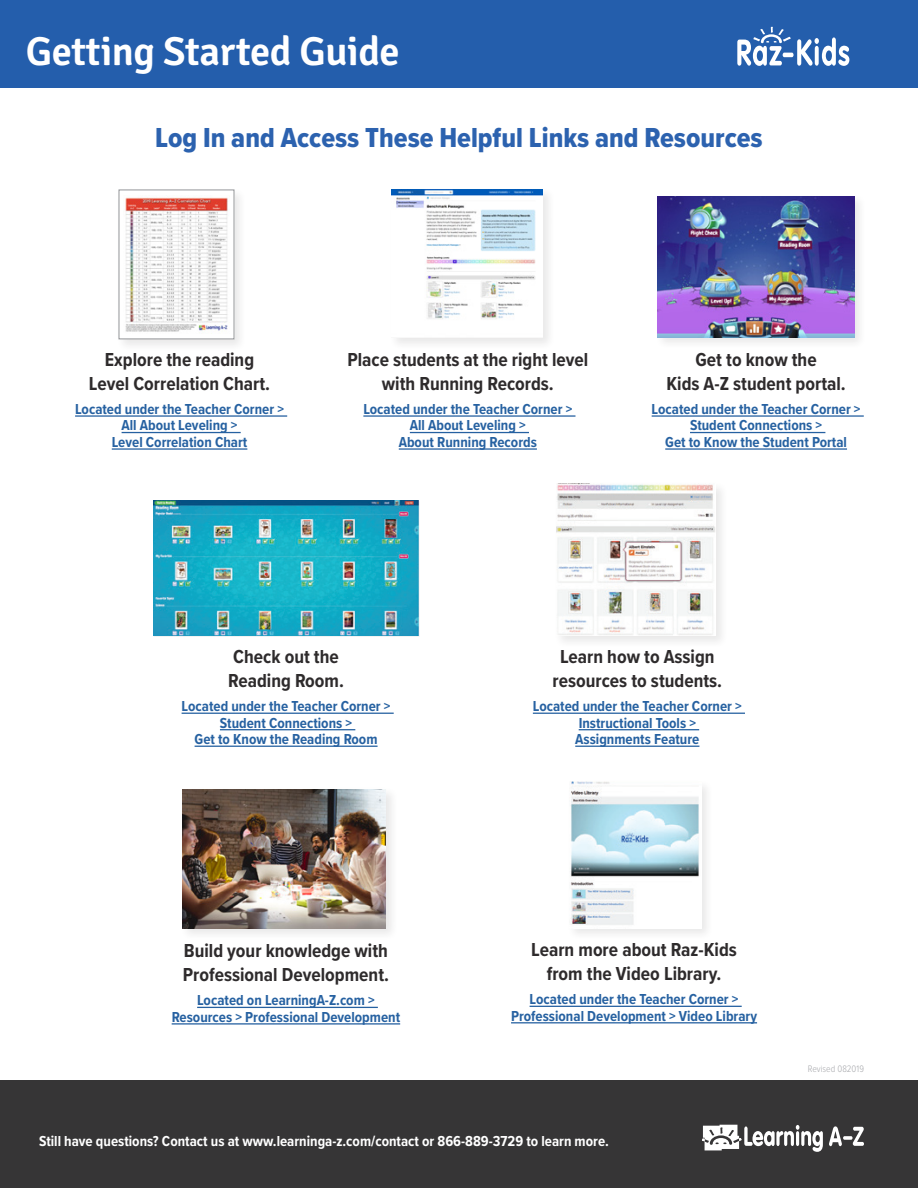
<style>
.page{position:relative;width:918px;height:1188px;background:#fff}
.page>*{position:absolute;margin:0;border:0;box-sizing:border-box;transform-origin:0 0}
.ParaHead_2{font:600 40.5px "Signika";letter-spacing:-.01em;color:#fff}
.ParaHead_2-2{font:28.5px "Proxima Nova Cond Extrabld";color:#2c62af}
.Body_2{font:700 19.5px/24px "Proxima Nova Cond";color:#2e2b2c;text-align:center}
.Body_2-2{font:700 15px/16.5px "Proxima Nova Cond";color:#2661a1;text-align:center}
.t1{font:700 15px "Proxima Nova Cond";color:#fff}
.t2{font:300 9.75px "Proxima Nova Cond";color:#a8a9ad}
</style>
<div class="page">
<hr style="left:75px;top:415px;width:212px;height:2px;background:#2661a1">
<hr style="left:122px;top:432px;width:119px;height:1px;background:#2661a1">
<hr style="left:112px;top:448px;width:135px;height:2px;background:#2661a1">
<hr style="left:182px;top:713px;width:212px;height:1px;background:#2661a1">
<hr style="left:220px;top:729px;width:135px;height:1px;background:#2661a1">
<hr style="left:195px;top:746px;width:183px;height:1px;background:#2661a1">
<hr style="left:530px;top:1006px;width:212px;height:1px;background:#2661a1">
<hr style="left:511px;top:1022px;width:246px;height:1px;background:#2661a1">
<hr style="left:363px;top:415px;width:213px;height:2px;background:#2661a1">
<hr style="left:410px;top:432px;width:119px;height:1px;background:#2661a1">
<hr style="left:399px;top:448px;width:138px;height:2px;background:#2661a1">
<hr style="left:533px;top:713px;width:212px;height:1px;background:#2661a1">
<hr style="left:579px;top:729px;width:120px;height:1px;background:#2661a1">
<hr style="left:575px;top:746px;width:124px;height:1px;background:#2661a1">
<hr style="left:652px;top:415px;width:212px;height:2px;background:#2661a1">
<hr style="left:690px;top:432px;width:135px;height:1px;background:#2661a1">
<hr style="left:665px;top:448px;width:182px;height:2px;background:#2661a1">
<hr style="left:197px;top:1007px;width:181px;height:1px;background:#2661a1">
<hr style="left:172px;top:1023px;width:228px;height:2px;background:#2661a1">
<div style="left:0;top:0;width:918px;height:88px;background:#245eac"></div>
<svg style="left:737px;top:27px;width:112px;height:39px"></svg>
<div style="left:116px;top:187px;width:131px;height:165px;background:#231f20;opacity:.1"></div>
<div style="left:119px;top:190px;width:115px;height:149px;background:#fff"></div>
<img style="left:125px;top:195px;width:103px;height:138px">
<div style="left:119px;top:190px;width:115px;height:149px;border:1px solid #939598"></div>
<div style="left:655px;top:193px;width:212px;height:157px;background:#231f20;opacity:.1"></div>
<img style="left:658px;top:196px;width:196px;height:141px">
<div style="left:154px;top:500px;width:266px;height:137px;background:#231f20;opacity:.1"></div>
<img style="left:154px;top:500px;width:264px;height:135px">
<div style="left:554px;top:481px;width:174px;height:167px;background:#231f20;opacity:.1"></div>
<img style="left:557px;top:484px;width:158px;height:151px">
<div style="left:180px;top:786px;width:218px;height:155px;background:#231f20;opacity:.1"></div>
<img style="left:183px;top:789px;width:203px;height:139px">
<div style="left:566px;top:778px;width:148px;height:162px;background:#231f20;opacity:.1"></div>
<img style="left:569px;top:781px;width:132px;height:147px">
<div style="left:389px;top:187px;width:166px;height:163px;background:#231f20;opacity:.1"></div>
<img style="left:392px;top:189px;width:151px;height:130px">
<div style="left:0;top:1080px;width:918px;height:108px;background:#363536"></div>
<svg style="left:702px;top:1125px;width:121px;height:27px"></svg>
<svg style="left:829px;top:1126px;width:13px;height:20px"></svg>
<svg style="left:843px;top:1136px;width:10px;height:4px"></svg>
<svg style="left:853px;top:1127px;width:11px;height:19px"></svg>
<p class="ParaHead_2" style="left:26px;top:28px;width:375px">Getting Started Guide</p>
<p class="ParaHead_2-2" style="left:155px;top:117px;width:609px">Log In and Access These Helpful Links and Resources</p>
<p class="Body_2" style="left:89px;top:347px;width:183px">Explore the reading<br>Level Correlation Chart.</p>
<p class="Body_2-2" style="left:75px;top:400px;width:210px">Located under the Teacher Corner &gt;<br>All About Leveling &gt;<br>Level Correlation Chart</p>
<p class="Body_2" style="left:347px;top:347px;width:242px">Place students at the right level with Running Records.</p>
<p class="Body_2-2" style="left:363px;top:400px;width:210px">Located under the Teacher Corner &gt;<br>All About Leveling &gt;<br>About Running Records</p>
<p class="Body_2" style="left:666px;top:347px;width:181px">Get to know the<br>Kids A-Z student portal.</p>
<p class="Body_2-2" style="left:652px;top:400px;width:210px">Located under the Teacher Corner &gt;<br>Student Connections &gt;<br>Get to Know the Student Portal</p>
<p class="Body_2" style="left:228px;top:644px;width:117px;text-align:left">Check out the<br>Reading Room.</p>
<p class="Body_2-2" style="left:182px;top:698px;width:210px">Located under the Teacher Corner &gt;<br>Student Connections &gt;<br>Get to Know the Reading Room</p>
<p class="Body_2" style="left:553px;top:644px;width:171px">Learn how to Assign resources to students.</p>
<p class="Body_2-2" style="left:533px;top:698px;width:210px">Located under the Teacher Corner &gt;<br>Instructional Tools &gt;<br>Assignments Feature</p>
<p class="Body_2" style="left:183px;top:938px;width:208px;text-align:left">Build your knowledge with<br>Professional Development.</p>
<p class="Body_2-2" style="left:172px;top:992px;width:230px">Located on LearningA-Z.com &gt;<br>Resources &gt; Professional Development</p>
<p class="Body_2" style="left:531px;top:937px;width:207px">Learn more about Raz-Kids from the Video Library.</p>
<p class="Body_2-2" style="left:511px;top:991px;width:248px">Located under the Teacher Corner &gt;<br>Professional Development &gt; Video Library</p>
<p class="t1" style="left:39px;top:1130px;width:571px">Still have questions? Contact us at www.learninga-z.com/contact or 866-889-3729 to learn more.</p>
<p class="t2" style="left:808px;top:1061px;width:58px">Revised 082019</p>
</div>
